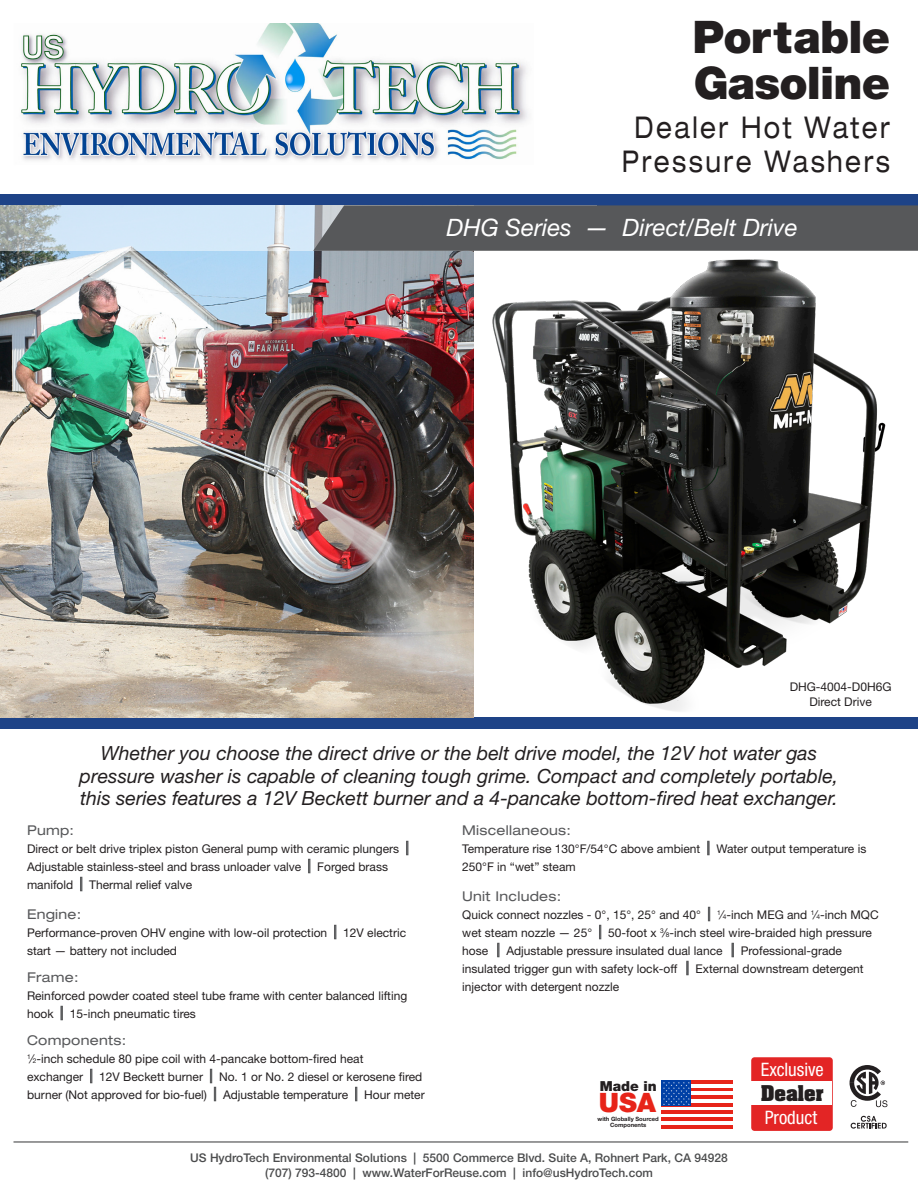
<style>
.page{position:relative;width:918px;height:1188px;background:#fff}
.page>*{position:absolute;margin:0;border:0;box-sizing:border-box;transform-origin:0 0}
.t1{font:900 45px "Helvetica Neue LT Std";letter-spacing:-.02em;color:#231f20}
.t2{font:expanded 30px "Helvetica Neue LT Std";letter-spacing:.1em;color:#231f20;scale:.8 1}
.t3{font:900 26.7px "Helvetica Neue LT Std";color:#e72419}
.t4{font:italic 24px "Helvetica Neue LT Std";color:#fff}
.t5{font:italic 19.5px "Helvetica Neue LT Std";color:#231f20}
.t6{font:condensed 18.6px "Helvetica Neue";color:#fff}
.t7{font:700 18.6px "Aachen LT";color:#231f20}
.t8{font:900 13.8px "Helvetica Neue LT Std";color:#231f20}
.t9{font:expanded 13.5px "Helvetica Neue LT Std";letter-spacing:.02em;color:#57585a}
.t10{font:12px "Helvetica Neue LT Std";color:#231f20}
.t11{font:500 12px/15px "Helvetica Neue LT Std";color:#4b4c4d;text-align:center}
.t12{font:700 5.85px/5.8px "Helvetica Neue LT Std";color:#231f20;text-align:center}
.s1{font-size:6.6px}
</style>
<div class="page">
<img style="left:21px;top:24px;width:507px;height:137px">
<hr style="left:14px;top:1141px;width:894px;height:2px;background:#4b4c4d">
<div style="left:0;top:194px;width:918px;height:12px;background:#1e4387"></div>
<div style="left:0;top:718px;width:918px;height:11px;background:#1e4387"></div>
<img style="left:0;top:251px;width:473px;height:467px">
<svg style="left:0;top:205px;width:313px;height:46px;background:#ccdeeb"></svg>
<div style="left:313px;top:205px;width:605px;height:46px;background:#57585a"></div>
<svg style="left:661px;top:1080px;width:72px;height:49px"></svg>
<img style="left:482px;top:248px;width:409px;height:470px">
<svg style="left:850px;top:1065px;width:37px;height:42px"></svg>
<svg style="left:851px;top:1116px;width:36px;height:13px"></svg>
<div style="left:751px;top:1057px;width:82px;height:74px;background:#e32525;border-radius:3px"></div>
<div style="left:752px;top:1082px;width:80px;height:23px;background:#fff"></div>
<p class="t1" style="left:693px;top:10px;width:199px">Portable</p>
<p class="t1" style="left:694px;top:56px;width:198px">Gasoline</p>
<p class="t2" style="left:635px;top:109px;width:321px">Dealer Hot Water</p>
<p class="t2" style="left:622px;top:143px;width:337px">Pressure Washers</p>
<p class="t4" style="left:446px;top:213px;width:353px">DHG Series — Direct/Belt Drive</p>
<p class="t10" style="left:790px;top:680px;width:103px">DHG-4004-D0H6G</p>
<p class="t10" style="left:809px;top:694px;width:64px">Direct Drive</p>
<p class="t5" style="left:101px;top:742px;width:718px">Whether you choose the direct drive or the belt drive model, the 12V hot water gas</p>
<p class="t5" style="left:80px;top:764px;width:760px">pressure washer is capable of cleaning tough grime. Compact and completely portable,</p>
<p class="t5" style="left:80px;top:787px;width:759px">this series features a 12V Beckett burner and a 4-pancake bottom-fired heat exchanger.</p>
<p class="t9" style="left:27px;top:822px;width:49px">Pump:</p>
<p class="t10" style="left:27px;top:842px;width:374px">Direct or belt drive triplex piston General pump with ceramic plungers</p>
<p class="t10" style="left:27px;top:860px;width:276px">Adjustable stainless-steel and brass unloader valve</p>
<p class="t10" style="left:317px;top:860px;width:72px">Forged brass</p>
<p class="t10" style="left:27px;top:878px;width:48px">manifold</p>
<p class="t10" style="left:89px;top:878px;width:105px">Thermal relief valve</p>
<p class="t9" style="left:27px;top:906px;width:56px">Engine:</p>
<p class="t10" style="left:27px;top:926px;width:302px">Performance-proven OHV engine with low-oil protection</p>
<p class="t10" style="left:343px;top:926px;width:64px">12V electric</p>
<p class="t10" style="left:27px;top:944px;width:152px">start — battery not included</p>
<p class="t9" style="left:27px;top:969px;width:53px">Frame:</p>
<p class="t10" style="left:27px;top:989px;width:382px">Reinforced powder coated steel tube frame with center balanced lifting</p>
<p class="t10" style="left:27px;top:1007px;width:28px">hook</p>
<p class="t10" style="left:70px;top:1007px;width:128px">15-inch pneumatic tires</p>
<p class="t9" style="left:27px;top:1032px;width:101px">Components:</p>
<p class="t10" style="left:27px;top:1052px;width:338px"><sup>1</sup>⁄<span class="s1">2</span>-inch schedule 80 pipe coil with 4-pancake bottom-fired heat</p>
<p class="t10" style="left:27px;top:1070px;width:58px">exchanger</p>
<p class="t10" style="left:99px;top:1070px;width:105px">12V Beckett burner</p>
<p class="t10" style="left:219px;top:1070px;width:205px">No. 1 or No. 2 diesel or kerosene fired</p>
<p class="t10" style="left:27px;top:1088px;width:182px">burner (Not approved for bio-fuel)</p>
<p class="t10" style="left:223px;top:1088px;width:127px">Adjustable temperature</p>
<p class="t10" style="left:364px;top:1088px;width:62px">Hour meter</p>
<p class="t9" style="left:462px;top:822px;width:110px">Miscellaneous:</p>
<p class="t10" style="left:462px;top:842px;width:240px">Temperature rise 130°F/54°C above ambient</p>
<p class="t10" style="left:716px;top:842px;width:152px">Water output temperature is</p>
<p class="t10" style="left:462px;top:860px;width:115px">250°F in “wet” steam</p>
<p class="t9" style="left:462px;top:888px;width:101px">Unit Includes:</p>
<p class="t10" style="left:462px;top:908px;width:240px">Quick connect nozzles - 0°, 15°, 25° and 40°</p>
<p class="t10" style="left:717px;top:908px;width:163px"><sup>1</sup>⁄<span class="s1">4</span>-inch MEG and <sup>1</sup>⁄<span class="s1">4</span>-inch MQC</p>
<p class="t10" style="left:462px;top:926px;width:131px">wet steam nozzle — 25°</p>
<p class="t10" style="left:608px;top:926px;width:265px">50-foot x <sup>3</sup>⁄<span class="s1">8</span>-inch steel wire-braided high pressure</p>
<p class="t10" style="left:462px;top:944px;width:28px">hose</p>
<p class="t10" style="left:506px;top:944px;width:218px">Adjustable pressure insulated dual lance</p>
<p class="t10" style="left:741px;top:944px;width:103px">Professional-grade</p>
<p class="t10" style="left:462px;top:962px;width:217px">insulated trigger gun with safety lock-off</p>
<p class="t10" style="left:695px;top:962px;width:170px">External downstream detergent</p>
<p class="t10" style="left:462px;top:980px;width:159px">injector with detergent nozzle</p>
<p class="t8" style="left:600px;top:1077px;width:59px">Made in</p>
<p class="t12" style="left:598px;top:1116px;width:63px">with Globally Sourced<br>Components</p>
<p class="t3" style="left:599px;top:1087px;width:59px">USA</p>
<p class="t6" style="left:761px;top:1059px;width:65px">Exclusive</p>
<p class="t6" style="left:765px;top:1107px;width:54px">Product</p>
<p class="t7" style="left:761px;top:1080px;width:64px">Dealer</p>
<p class="t11" style="left:190px;top:1150px;width:539px">US HydroTech Environmental Solutions | 5500 Commerce Blvd. Suite A, Rohnert Park, CA 94928 (707) 793-4800 | www.WaterForReuse.com | info@usHydroTech.com</p>
</div>
